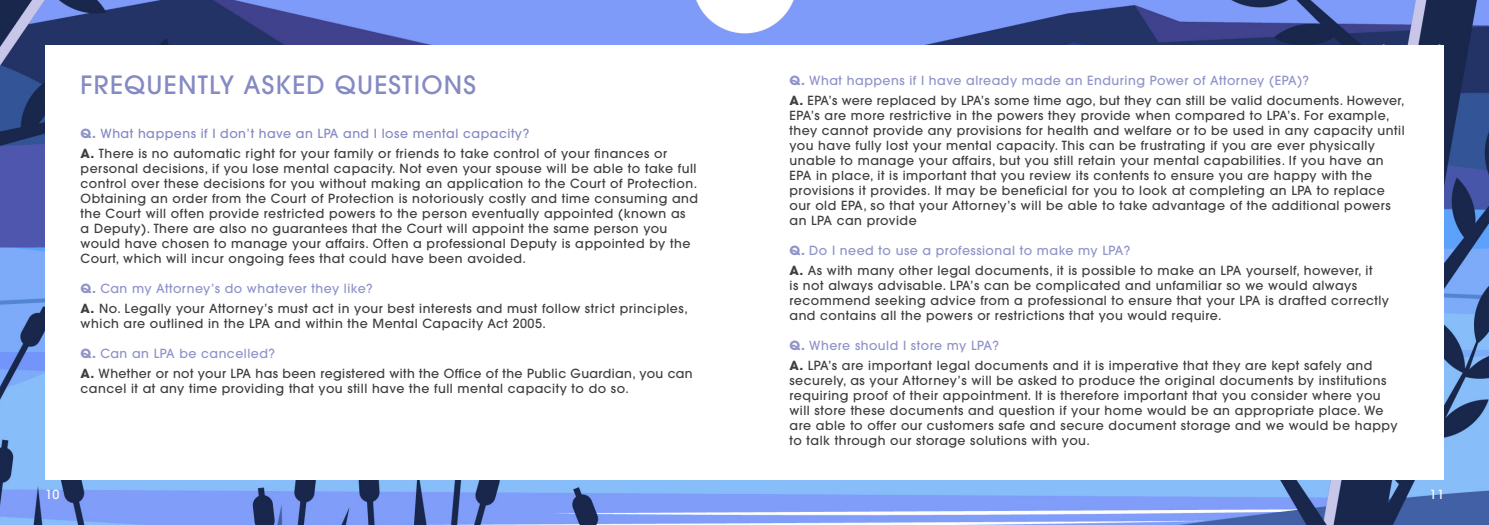
<style>
.page{position:relative;width:1489px;height:525px;background:#fff}
.page>*{position:absolute;margin:0;border:0;box-sizing:border-box;transform-origin:0 0}
.t1{font:500 25px "ITC Avant Garde Pro";letter-spacing:.05em;color:#858ac3}
.t2{font:500 12.5px/15px "ITC Avant Garde Pro";letter-spacing:.04em;color:#3e3e3f}
.t3{font:500 12.5px "ITC Avant Garde Pro";letter-spacing:.04em;color:#8f93c8}
.t4{font:500 12.5px "ITC Avant Garde Pro";letter-spacing:.04em;color:#858ac3}
.t5{font:500 12.5px "ITC Avant Garde Pro";color:#fff}
.s1{font-weight:700}
.s2{font-weight:700;color:#8f93c8}
</style>
<div class="page">
<img style="left:0;top:0;width:1488px;height:524px">
<div style="left:45px;top:45px;width:1398px;height:434px;background:#fff"></div>
<p class="t1" style="left:81px;top:69px;width:397px">FREQUENTLY ASKED QUESTIONS</p>
<p class="t3" style="left:789px;top:72px;width:521px"><span class="s1">Q.</span> What happens if I have already made an Enduring Power of Attorney (EPA)?</p>
<p class="t2" style="left:789px;top:92px;width:616px"><span class="s1">A.</span> EPA’s were replaced by LPA’s some time ago, but they can still be valid documents. However, EPA’s are more restrictive in the powers they provide when compared to LPA’s. For example, they cannot provide any provisions for health and welfare or to be used in any capacity until you have fully lost your mental capacity. This can be frustrating if you are ever physically unable to manage your affairs, but you still retain your mental capabilities. If you have an EPA in place, it is important that you review its contents to ensure you are happy with the provisions it provides. It may be beneficial for you to look at completing an LPA to replace our old EPA, so that your Attorney’s will be able to take advantage of the additional powers an LPA can provide</p>
<p class="t3" style="left:789px;top:242px;width:342px"><span class="s1">Q.</span> Do I need to use a professional to make my LPA?</p>
<p class="t2" style="left:789px;top:262px;width:601px"><span class="s1">A.</span> As with many other legal documents, it is possible to make an LPA yourself, however, it<br>is not always advisable. LPA’s can be complicated and unfamiliar so we would always recommend seeking advice from a professional to ensure that your LPA is drafted correctly and contains all the powers or restrictions that you would require.</p>
<p class="t3" style="left:789px;top:337px;width:211px"><span class="s1">Q.</span> Where should I store my LPA?</p>
<p class="t2" style="left:789px;top:357px;width:609px"><span class="s1">A.</span> LPA’s are important legal documents and it is imperative that they are kept safely and securely, as your Attorney’s will be asked to produce the original documents by institutions requiring proof of their appointment. It is therefore important that you consider where you will store these documents and question if your home would be an appropriate place. We are able to offer our customers safe and secure document storage and we would be happy to talk through our storage solutions with you.</p>
<p class="t4" style="left:81px;top:125px;width:450px"><span class="s2">Q.</span> What happens if I don’t have an LPA and I lose mental capacity?</p>
<p class="t2" style="left:81px;top:146px;width:619px"><span class="s1">A.</span> There is no automatic right for your family or friends to take control of your finances or personal decisions, if you lose mental capacity. Not even your spouse will be able to take full control over these decisions for you without making an application to the Court of Protection.<br>Obtaining an order from the Court of Protection is notoriously costly and time consuming and the Court will often provide restricted powers to the person eventually appointed (known as<br>a Deputy). There are also no guarantees that the Court will appoint the same person you would have chosen to manage your affairs. Often a professional Deputy is appointed by the Court, which will incur ongoing fees that could have been avoided.</p>
<p class="t3" style="left:81px;top:280px;width:293px"><span class="s1">Q.</span> Can my Attorney’s do whatever they like?</p>
<p class="t2" style="left:81px;top:301px;width:609px"><span class="s1">A.</span> No. Legally your Attorney’s must act in your best interests and must follow strict principles, which are outlined in the LPA and within the Mental Capacity Act 2005.</p>
<p class="t3" style="left:81px;top:345px;width:196px"><span class="s1">Q.</span> Can an LPA be cancelled?</p>
<p class="t2" style="left:81px;top:366px;width:613px"><span class="s1">A.</span> Whether or not your LPA has been registered with the Office of the Public Guardian, you can cancel it at any time providing that you still have the full mental capacity to do so.</p>
<p class="t5" style="left:45px;top:486px;width:16px">10</p>
<p class="t5" style="left:1429px;top:486px;width:16px">11</p>
</div>
